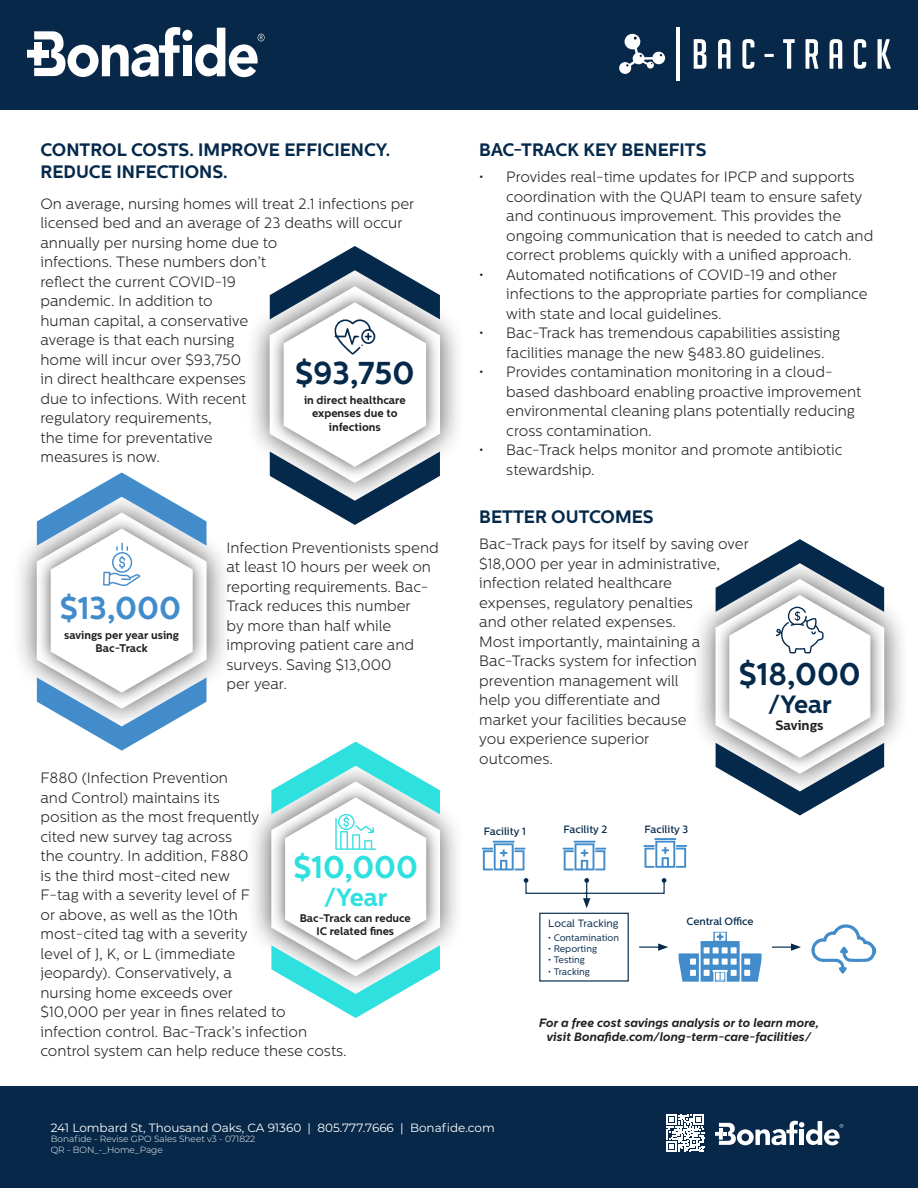
<style>
.page{position:relative;width:918px;height:1188px;background:#fff}
.page>*{position:absolute;margin:0;border:0;box-sizing:border-box;transform-origin:0 0}
.t1{font:700 31.65px "Centrale Sans";color:#05294a}
.t2{font:700 31.5px "Centrale Sans";color:#428ccc}
.t3{font:700 31.35px "Centrale Sans";color:#2ee0de}
.t4{font:700 31.35px "Centrale Sans";color:#05294a}
.t5{font:700 24.9px "Centrale Sans";color:#2ee0de}
.t6{font:700 24.9px "Centrale Sans";color:#05294a}
.t7{font:700 18px/21.6px "Centrale Sans";color:#05294a}
.t8{font:300 15px/19.5px "Centrale Sans";color:#231f20}
.t9{font:700 13.5px "Centrale Sans";color:#231f20}
.t10{font:italic 700 12px/14.4px "Centrale Sans";color:#231f20;text-align:center}
.t11{font:12px "Montserrat";color:#fff}
.t12{font:700 11.1px/13.4px "Centrale Sans";color:#231f20;text-align:center}
.t13{font:500 10.65px "Centrale Sans";color:#05294a}
.t14{font:10.65px "Centrale Sans";color:#05294a}
.t15{font:9.45px "Centrale Sans";color:#05294a}
.t16{font:300 9px "Montserrat";color:#fff}
</style>
<div class="page">
<div style="left:0;top:0;width:918px;height:109px;background:#082849"></div>
<div style="left:0;top:1087px;width:918px;height:101px;background:#082849"></div>
<div style="left:183px;top:45px;width:9px;height:31px;background:#fff"></div>
<div style="left:182px;top:30px;width:10px;height:11px;background:#fff;border-radius:50%"></div>
<svg style="left:27px;top:27px;width:153px;height:50px"></svg>
<svg style="left:195px;top:28px;width:70px;height:49px"></svg>
<div style="left:245px;top:264px;width:220px;height:241px;background:#231f20;opacity:.75"></div>
<svg style="left:270px;top:246px;width:170px;height:279px"></svg>
<div style="left:12px;top:490px;width:219px;height:241px;background:#231f20;opacity:.75"></div>
<svg style="left:37px;top:473px;width:170px;height:278px"></svg>
<div style="left:246px;top:759px;width:219px;height:240px;background:#231f20;opacity:.75"></div>
<svg style="left:271px;top:742px;width:169px;height:276px"></svg>
<div style="left:690px;top:557px;width:219px;height:239px;background:#231f20;opacity:.75"></div>
<svg style="left:716px;top:539px;width:168px;height:276px"></svg>
<svg style="left:811px;top:924px;width:66px;height:50px"></svg>
<svg style="left:639px;top:943px;width:29px;height:8px"></svg>
<svg style="left:772px;top:943px;width:29px;height:8px"></svg>
<svg style="left:524px;top:878px;width:142px;height:30px"></svg>
<div style="left:539px;top:913px;width:90px;height:69px;border:1px solid #05294a"></div>
<svg style="left:482px;top:841px;width:43px;height:29px"></svg>
<svg style="left:563px;top:841px;width:43px;height:29px"></svg>
<svg style="left:643px;top:838px;width:44px;height:30px"></svg>
<svg style="left:679px;top:932px;width:83px;height:50px"></svg>
<svg style="left:694px;top:39px;width:13px;height:30px"></svg>
<svg style="left:830px;top:39px;width:12px;height:30px"></svg>
<svg style="left:718px;top:39px;width:13px;height:30px"></svg>
<svg style="left:806px;top:39px;width:13px;height:30px"></svg>
<svg style="left:878px;top:39px;width:13px;height:30px"></svg>
<svg style="left:854px;top:39px;width:12px;height:30px"></svg>
<svg style="left:742px;top:39px;width:13px;height:30px"></svg>
<svg style="left:783px;top:39px;width:12px;height:30px"></svg>
<svg style="left:764px;top:54px;width:10px;height:3px"></svg>
<svg style="left:619px;top:34px;width:46px;height:40px"></svg>
<hr style="left:677px;top:27px;width:3px;height:54px;background:#fff">
<svg style="left:715px;top:1120px;width:128px;height:26px"></svg>
<svg style="left:666px;top:1114px;width:38px;height:38px"></svg>
<p class="t7" style="left:40px;top:139px;width:351px">CONTROL COSTS. IMPROVE EFFICIENCY.<br>REDUCE INFECTIONS.</p>
<p class="t7" style="left:479px;top:139px;width:229px">BAC-TRACK KEY BENEFITS</p>
<p class="t8" style="left:506px;top:167px;width:369px;text-indent:-27px">• Provides real-time updates for IPCP and supports coordination with the QUAPI team to ensure safety and continuous improvement. This provides the ongoing communication that is needed to catch and correct problems quickly with a unified approach.</p>
<p class="t8" style="left:506px;top:265px;width:363px;text-indent:-27px">• Automated notifications of COVID-19 and other infections to the appropriate parties for compliance with state and local guidelines.</p>
<p class="t8" style="left:506px;top:323px;width:335px;text-indent:-27px">• Bac-Track has tremendous capabilities assisting facilities manage the new §483.80 guidelines.</p>
<p class="t8" style="left:506px;top:362px;width:356px;text-indent:-27px">• Provides contamination monitoring in a cloud&shy;based dashboard enabling proactive improvement environmental cleaning plans potentially reducing cross contamination.</p>
<p class="t8" style="left:506px;top:440px;width:338px;text-indent:-27px">• Bac-Track helps monitor and promote antibiotic stewardship.</p>
<p class="t8" style="left:40px;top:194px;width:375px">On average, nursing homes will treat 2.1 infections per licensed bed and an average of 23 deaths will occur annually per nursing home due to<br>infections. These numbers don’t<br>reflect the current COVID-19<br>pandemic. In addition to<br>human capital, a conservative<br>average is that each nursing<br>home will incur over $93,750<br>in direct healthcare expenses<br>due to infections. With recent<br>regulatory requirements,<br>the time for preventative<br>measures is now.</p>
<p class="t1" style="left:295px;top:354px;width:121px">$93,750</p>
<p class="t12" style="left:304px;top:393px;width:103px">in direct healthcare expenses due to infections</p>
<p class="t2" style="left:60px;top:589px;width:123px">$13,000</p>
<p class="t12" style="left:64px;top:628px;width:116px">savings per year using<br>Bac-Track</p>
<p class="t8" style="left:226px;top:538px;width:214px">Infection Preventionists spend at least 10 hours per week on reporting requirements. Bac-<br>Track reduces this number<br>by more than half while improving patient care and surveys. Saving $13,000<br>per year.</p>
<p class="t8" style="left:40px;top:768px;width:308px">F880 (Infection Prevention<br>and Control) maintains its<br>position as the most frequently<br>cited new survey tag across<br>the country. In addition, F880<br>is the third most-cited new<br>F-tag with a severity level of F<br>or above, as well as the 10th<br>most-cited tag with a severity<br>level of J, K, or L (immediate<br>jeopardy). Conservatively, a<br>nursing home exceeds over<br>$10,000 per year in fines related to infection control. Bac-Track’s infection control system can help reduce these costs.</p>
<p class="t3" style="left:293px;top:849px;width:126px">$10,000</p>
<p class="t5" style="left:324px;top:883px;width:65px">/Year</p>
<p class="t12" style="left:300px;top:911px;width:113px">Bac-Track can reduce<br>IC related fines</p>
<p class="t7" style="left:479px;top:506px;width:176px">BETTER OUTCOMES</p>
<p class="t8" style="left:479px;top:534px;width:271px">Bac-Track pays for itself by saving over $18,000 per year in administrative, infection related healthcare<br>expenses, regulatory penalties<br>and other related expenses.<br>Most importantly, maintaining a<br>Bac-Tracks system for infection prevention management will<br>help you differentiate and<br>market your facilities because<br>you experience superior<br>outcomes.</p>
<p class="t4" style="left:739px;top:655px;width:123px">$18,000</p>
<p class="t6" style="left:768px;top:689px;width:65px">/Year</p>
<p class="t9" style="left:775px;top:718px;width:50px">Savings</p>
<p class="t13" style="left:484px;top:825px;width:43px">Facility 1</p>
<p class="t13" style="left:563px;top:823px;width:46px">Facility 2</p>
<p class="t13" style="left:644px;top:823px;width:45px">Facility 3</p>
<p class="t14" style="left:548px;top:917px;width:72px">Local Tracking</p>
<p class="t15" style="left:548px;top:932px;width:72px">• Contamination</p>
<p class="t15" style="left:548px;top:943px;width:50px">• Reporting</p>
<p class="t15" style="left:548px;top:955px;width:38px">• Testing</p>
<p class="t15" style="left:548px;top:966px;width:43px">• Tracking</p>
<p class="t13" style="left:687px;top:916px;width:68px">Central Office</p>
<p class="t10" style="left:539px;top:1015px;width:281px">For a free cost savings analysis or to learn more, visit Bonafide.com/long-term-care-facilities/</p>
<p class="t11" style="left:51px;top:1119px;width:446px">241 Lombard St, Thousand Oaks, CA 91360 | 805.777.7666 | Bonafide.com</p>
<p class="t16" style="left:51px;top:1133px;width:206px">Bonafide - Revise GPO Sales Sheet v3 - 071822</p>
<p class="t16" style="left:51px;top:1144px;width:114px">QR - BON_-_Home_Page</p>
</div>
